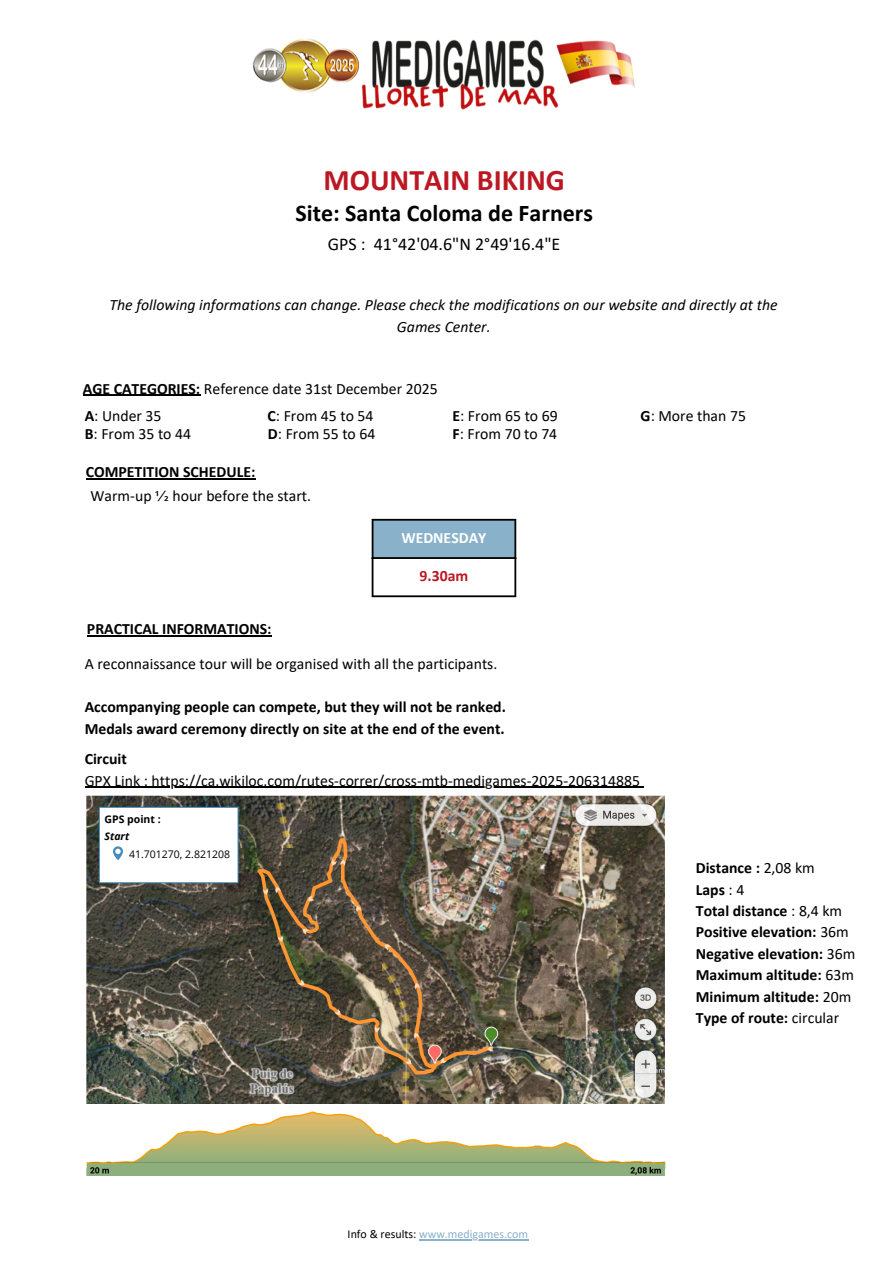
<style>
.page{position:relative;width:894px;height:1264px;background:#fff}
.page>*{position:absolute;margin:0;border:0;box-sizing:border-box;transform-origin:0 0}
.t1{font:700 30px "Calibri";color:#bc1823}
.t2{font:700 24px "Calibri";color:#000}
.t3{font:18px "Calibri";color:#000}
.t4{font:15.75px/21.3px "Calibri";color:#000}
.t5{font:700 15.75px/21.3px "Calibri";color:#000}
.t6{font:italic 15.75px/21.3px "Calibri";color:#000;text-align:center}
.t7{font:700 15.75px "Calibri";color:#fff}
.t8{font:700 15.75px "Calibri";color:#bc1823}
.t9{font:12px "Calibri";color:#89b1ca}
.t10{font:10.5px "Open Sans";color:#000}
.t11{font:700 10.5px "Open Sans";color:#000}
.t12{font:italic 700 10.5px "Open Sans";color:#000}
.s1{font-weight:700}
.s2{color:#000}
.s3{font-weight:400}
</style>
<div class="page">
<div style="left:372px;top:519px;width:143px;height:39px;background:#89b1ca"></div>
<hr style="left:371px;top:520px;width:2px;height:75px;background:#000">
<hr style="left:514px;top:520px;width:2px;height:75px;background:#000">
<hr style="left:371px;top:519px;width:145px;height:1px;background:#000">
<hr style="left:371px;top:557px;width:145px;height:2px;background:#000">
<hr style="left:371px;top:595px;width:145px;height:2px;background:#000">
<img style="left:252px;top:38px;width:383px;height:72px">
<hr style="left:87px;top:635px;width:185px;height:1px;background:#000">
<hr style="left:86px;top:478px;width:169px;height:1px;background:#000">
<hr style="left:83px;top:395px;width:117px;height:1px;background:#000">
<img style="left:87px;top:795px;width:578px;height:309px">
<svg style="left:99px;top:806px;width:139px;height:77px"></svg>
<img style="left:87px;top:1111px;width:578px;height:64px">
<hr style="left:419px;top:1238px;width:109px;height:1px;background:#89b1ca">
<hr style="left:85px;top:786px;width:66px;height:1px;background:#000">
<hr style="left:151px;top:786px;width:489px;height:1px;background:#000">
<h2 class="t1" style="left:323px;top:167px;width:243px">MOUNTAIN BIKING</h2>
<h5 class="t2" style="left:295px;top:203px;width:299px">Site: Santa Coloma de Farners</h5>
<h5 class="t3" style="left:328px;top:236px;width:234px">GPS : 41°42'04.6"N 2°49'16.4"E</h5>
<h5 class="t6" style="left:109px;top:296px;width:669px">The following informations can change. Please check the modifications on our website and directly at the<br>Games Center.</h5>
<h5 class="t4" style="left:83px;top:379px;width:356px"><span class="s1">AGE CATEGORIES:</span> Reference date 31st December 2025</h5>
<h5 class="t4" style="left:85px;top:406px;width:78px"><span class="s1">A</span>: Under 35</h5>
<h5 class="t4" style="left:85px;top:424px;width:108px"><span class="s1">B</span>: From 35 to 44</h5>
<h3 class="t4" style="left:267px;top:406px;width:107px"><span class="s1">C</span>: From 45 to 54</h3>
<h5 class="t4" style="left:268px;top:424px;width:109px"><span class="s1">D</span>: From 55 to 64</h5>
<h5 class="t5" style="left:86px;top:463px;width:171px">COMPETITION SCHEDULE:</h5>
<h5 class="t4" style="left:91px;top:486px;width:222px">Warm-up 1⁄2 hour before the start.</h5>
<p class="t4" style="left:452px;top:406px;width:107px"><span class="s1">E</span>: From 65 to 69</p>
<p class="t4" style="left:452px;top:424px;width:106px"><span class="s1">F</span>: From 70 to 74</p>
<h5 class="t5" style="left:87px;top:619px;width:186px">PRACTICAL INFORMATIONS:</h5>
<p class="t7" style="left:401px;top:531px;width:86px">WEDNESDAY</p>
<h1 class="t8" style="left:419px;top:569px;width:50px">9.30am</h1>
<h3 class="t4" style="left:85px;top:654px;width:414px">A reconnaissance tour will be organised with all the participants.</h3>
<h5 class="t5" style="left:85px;top:697px;width:422px">Accompanying people can compete, but they will not be ranked.<br>Medals award ceremony directly on site at the end of the event.</h5>
<h5 class="t4" style="left:640px;top:406px;width:107px"><span class="s1">G</span>: More than 75</h5>
<p class="t4" style="left:85px;top:749px;width:556px"><span class="s1">Circuit<br></span>GPX Link : https://ca.wikiloc.com/rutes-correr/cross-mtb-medigames-2025-206314885</p>
<p class="t11" style="left:104px;top:811px;width:58px">GPS point :</p>
<p class="t12" style="left:104px;top:829px;width:26px">Start</p>
<p class="t10" style="left:129px;top:846px;width:102px">41.701270, 2.821208</p>
<h4 class="t9" style="left:347px;top:1228px;width:182px"><span class="s2">Info &amp; results:</span> www.medigames.com</h4>
<p class="t5" style="left:695px;top:858px;width:161px">Distance : <span class="s3">2,08 km<br></span>Laps <span class="s3">: 4<br></span>Total distance <span class="s3">: 8,4 km<br></span>Positive elevation: <span class="s3">36m<br></span>Negative elevation: <span class="s3">36m<br></span>Maximum altitude: <span class="s3">63m<br></span>Minimum altitude: <span class="s3">20m<br></span>Type of route: <span class="s3">circular</span></p>
</div>
